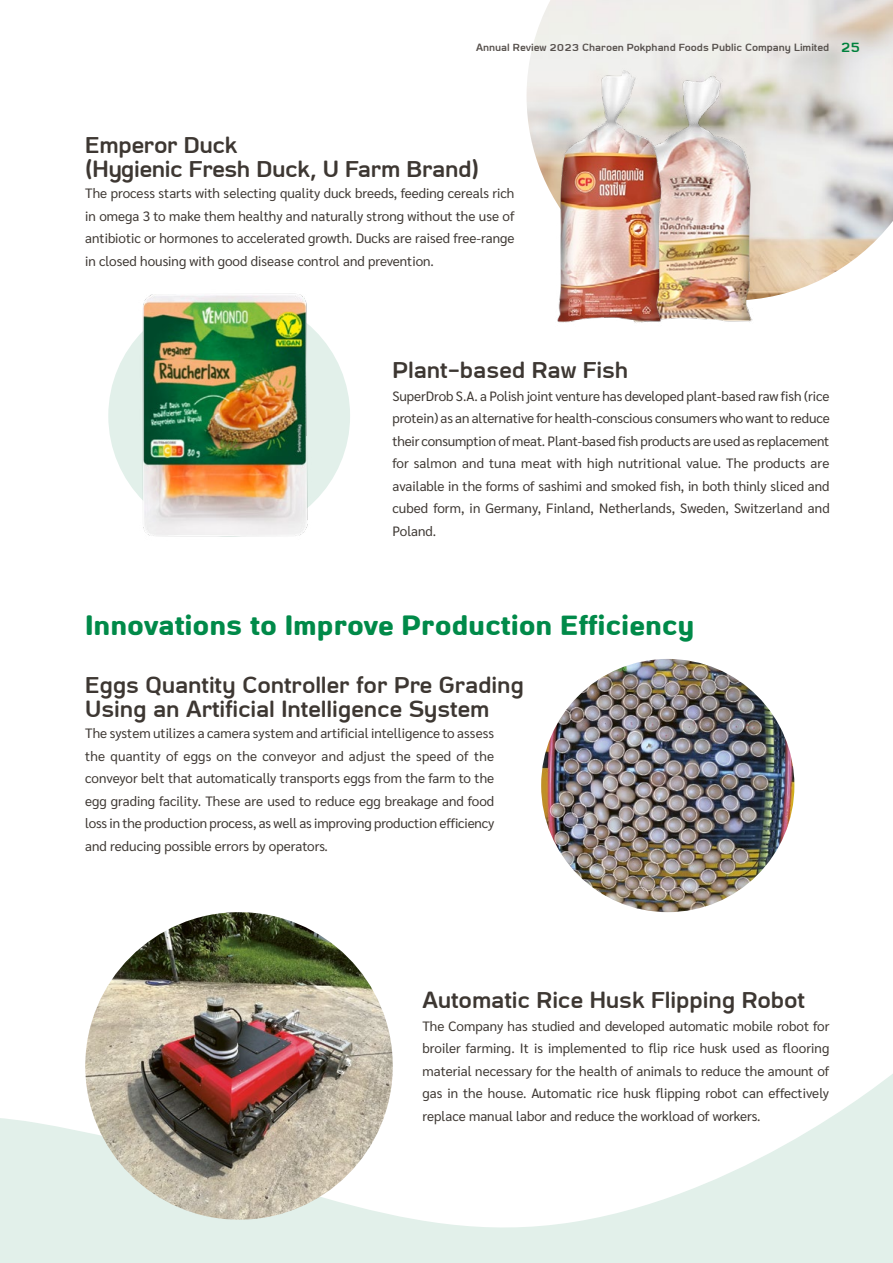
<style>
.page{position:relative;width:893px;height:1263px;background:#fff}
.page>*{position:absolute;margin:0;border:0;box-sizing:border-box;transform-origin:0 0}
.t1{font:700 36px "CPF Imm Sook";letter-spacing:-.005em;color:#008a49}
.t2{font:600 30px/24px "CPF Imm Sook";letter-spacing:-.005em;color:#3d3732}
.t3{font:13.5px/22.5px "Sarabun";color:#3d3732;text-align:justify}
.t4{font:600 13.5px "CPF Imm Sook";color:#57514d}
.s1{font-size:18px;color:#00813d}
</style>
<div class="page">
<svg style="left:0;top:1074px;width:893px;height:189px;fill:#e2f0ea"></svg>
<img style="left:541px;top:659px;width:253px;height:253px;border-radius:127px">
<img style="left:85px;top:912px;width:308px;height:308px;border-radius:154px">
<img style="left:527px;top:0;width:366px;height:299px">
<div style="left:108px;top:295px;width:242px;height:242px;background:#e2f0ea;border-radius:50%"></div>
<img style="left:134px;top:293px;width:180px;height:244px">
<img style="left:667px;top:67px;width:93px;height:255px">
<img style="left:543px;top:57px;width:124px;height:266px">
<p class="t4" style="left:476px;top:40px;width:386px">Annual Review 2023 Charoen Pokphand Foods Public Company Limited <span class="s1">25</span></p>
<h2 class="t2" style="left:85px;top:134px;width:395px">Emperor Duck<br>(Hygienic Fresh Duck, U Farm Brand)</h2>
<p class="t3" style="left:85px;top:182px;width:431px">The process starts with selecting quality duck breeds, feeding cereals rich in omega 3 to make them healthy and naturally strong without the use of antibiotic or hormones to accelerated growth. Ducks are raised free-range in closed housing with good disease control and prevention.</p>
<h2 class="t2" style="left:392px;top:359px;width:237px">Plant-based Raw Fish</h2>
<p class="t3" style="left:392px;top:385px;width:439px">SuperDrob S.A. a Polish joint venture has developed plant-based raw fish (rice protein) as an alternative for health-conscious consumers who want to reduce their consumption of meat. Plant-based fish products are used as replacement for salmon and tuna meat with high nutritional value. The products are available in the forms of sashimi and smoked fish, in both thinly sliced and cubed form, in Germany, Finland, Netherlands, Sweden, Switzerland and Poland.</p>
<h1 class="t1" style="left:85px;top:605px;width:611px">Innovations to Improve Production Efficiency</h1>
<h2 class="t2" style="left:85px;top:674px;width:440px">Eggs Quantity Controller for Pre Grading<br>Using an Artificial Intelligence System</h2>
<p class="t3" style="left:85px;top:722px;width:411px">The system utilizes a camera system and artificial intelligence to assess the quantity of eggs on the conveyor and adjust the speed of the conveyor belt that automatically transports eggs from the farm to the egg grading facility. These are used to reduce egg breakage and food loss in the production process, as well as improving production efficiency and reducing possible errors by operators.</p>
<h2 class="t2" style="left:422px;top:989px;width:384px">Automatic Rice Husk Flipping Robot</h2>
<p class="t3" style="left:422px;top:1015px;width:409px">The Company has studied and developed automatic mobile robot for broiler farming. It is implemented to flip rice husk used as flooring material necessary for the health of animals to reduce the amount of gas in the house. Automatic rice husk flipping robot can effectively replace manual labor and reduce the workload of workers.</p>
</div>
